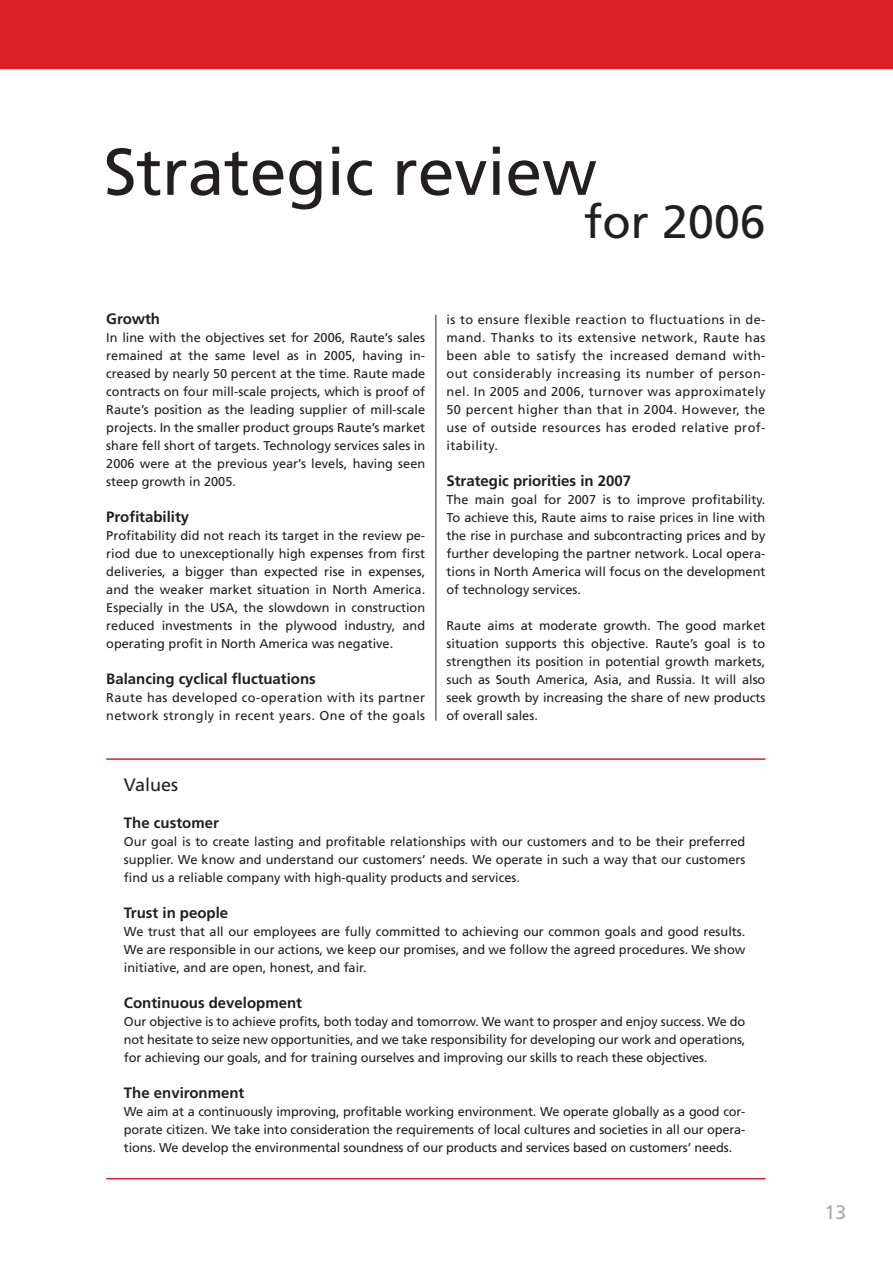
<style>
.page{position:relative;width:893px;height:1263px;background:#fff}
.page>*{position:absolute;margin:0;border:0;box-sizing:border-box;transform-origin:0 0}
.t1{font:66px "Frutiger";color:#231f20}
.t2{font:46.5px "Frutiger";color:#231f20}
.t3{font:19.5px "Frutiger";color:#a8a9ad}
.t4{font:18px "Frutiger";color:#231f20}
.t5{font:700 15px "Frutiger";color:#231f20}
.t6{font:12.75px/18px "Frutiger";color:#231f20;text-align:justify}
.t7{font:12.75px/18px "Frutiger";letter-spacing:.03em;color:#231f20}
</style>
<div class="page">
<div style="left:0;top:0;width:893px;height:69px;background:#da2128"></div>
<hr style="left:436px;top:315px;width:1px;height:405px;background:#231f20">
<hr style="left:106px;top:758px;width:659px;height:2px;background:#da2128">
<hr style="left:106px;top:1178px;width:659px;height:1px;background:#da2128">
<h1 class="t1" style="left:104px;top:145px;width:495px">Strategic review</h1>
<h2 class="t2" style="left:584px;top:203px;width:183px">for 2006</h2>
<p class="t5" style="left:106px;top:313px;width:55px">Growth</p>
<p class="t6" style="left:106px;top:330px;width:320px">In line with the objectives set for 2006, Raute’s sales remained at the same level as in 2005, having in&shy;creased by nearly 50 percent at the time. Raute made contracts on four mill-scale projects, which is proof of Raute’s position as the leading supplier of mill-scale projects. In the smaller product groups Raute’s market share fell short of targets. Technology services sales in 2006 were at the previous year’s levels, having seen steep growth in 2005.</p>
<p class="t5" style="left:106px;top:511px;width:84px">Profitability</p>
<p class="t6" style="left:106px;top:528px;width:320px">Profitability did not reach its target in the review pe&shy;riod due to unexceptionally high expenses from first deliveries, a bigger than expected rise in expenses, and the weaker market situation in North America.<br>Especially in the USA, the slowdown in construction reduced investments in the plywood industry, and operating profit in North America was negative.</p>
<p class="t5" style="left:106px;top:673px;width:211px">Balancing cyclical fluctuations</p>
<p class="t7" style="left:106px;top:690px;width:320px">Raute has developed co-operation with its partner network strongly in recent years. One of the goals</p>
<p class="t6" style="left:446px;top:312px;width:320px">is to ensure flexible reaction to fluctuations in de&shy;mand. Thanks to its extensive network, Raute has been able to satisfy the increased demand with&shy;out considerably increasing its number of person&shy;nel. In 2005 and 2006, turnover was approximately 50 percent higher than that in 2004. However, the use of outside resources has eroded relative prof&shy;itability.</p>
<p class="t5" style="left:446px;top:475px;width:186px">Strategic priorities in 2007</p>
<p class="t6" style="left:446px;top:492px;width:320px">The main goal for 2007 is to improve profitability.<br>To achieve this, Raute aims to raise prices in line with the rise in purchase and subcontracting prices and by further developing the partner network. Local opera&shy;tions in North America will focus on the development of technology services.</p>
<p class="t6" style="left:446px;top:618px;width:320px">Raute aims at moderate growth. The good market situation supports this objective. Raute’s goal is to strengthen its position in potential growth markets, such as South America, Asia, and Russia. It will also seek growth by increasing the share of new products of overall sales.</p>
<h3 class="t4" style="left:124px;top:777px;width:56px">Values</h3>
<p class="t5" style="left:124px;top:817px;width:96px">The customer</p>
<p class="t6" style="left:124px;top:834px;width:623px">Our goal is to create lasting and profitable relationships with our customers and to be their preferred supplier. We know and understand our customers’ needs. We operate in such a way that our customers find us a reliable company with high-quality products and services.</p>
<p class="t5" style="left:124px;top:907px;width:106px">Trust in people</p>
<p class="t6" style="left:124px;top:924px;width:623px">We trust that all our employees are fully committed to achieving our common goals and good results.<br>We are responsible in our actions, we keep our promises, and we follow the agreed procedures. We show initiative, and are open, honest, and fair.</p>
<p class="t5" style="left:124px;top:997px;width:180px">Continuous development</p>
<p class="t6" style="left:124px;top:1014px;width:623px">Our objective is to achieve profits, both today and tomorrow. We want to prosper and enjoy success. We do not hesitate to seize new opportunities, and we take responsibility for developing our work and operations, for achieving our goals, and for training ourselves and improving our skills to reach these objectives.</p>
<p class="t5" style="left:124px;top:1087px;width:122px">The environment</p>
<p class="t6" style="left:124px;top:1104px;width:623px">We aim at a continuously improving, profitable working environment. We operate globally as a good cor&shy;porate citizen. We take into consideration the requirements of local cultures and societies in all our opera&shy;tions. We develop the environmental soundness of our products and services based on customers’ needs.</p>
<h3 class="t3" style="left:824px;top:1205px;width:23px">13</h3>
</div>
